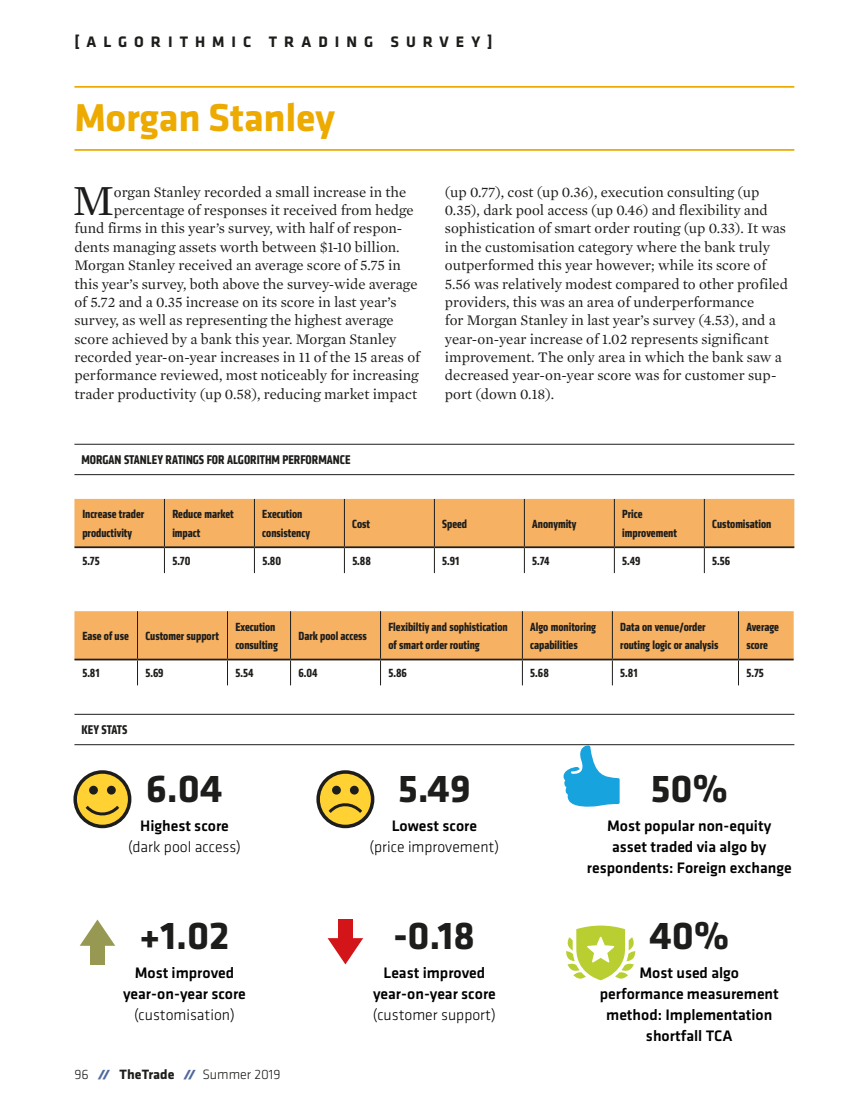
<style>
.page{position:relative;width:844px;height:1117px;background:#fff}
.page>*{position:absolute;margin:0;border:0;box-sizing:border-box;transform-origin:0 0}
._01__Body_Dropcap_2{font:43.75px "Mercury Text G1";color:#1d1d1b}
.Algo_-_number{font:700 40.25px "Klavika";color:#1d1d1b}
.Survey_-_market_hed{font:700 40.25px "Klavika";letter-spacing:-.01em;color:#edaa00}
.Algo_-_Category{font:500 15.75px/21px "Klavika";color:#000;text-align:center}
.Algo_-_Category-2{font:300 15.75px "Klavika";color:#000}
.t1{font:700 15.75px "Klavika";letter-spacing:.445em;color:#1d1d1b}
._01__Body_Dropcap_2-2{font:14.88px/18.4px "Mercury Text G1";color:#1d1d1b}
.t2{font:300 14px "Klavika";color:#1d1d1b}
.Survey_-_table_graph{font:700 13.12px "Klavika Condensed";color:#1d1d1b}
.Q2_2017_-_Data_table{font:700 12.25px/18.4px "Klavika Condensed";color:#1d1d1b}
.s1{font-family:"Klavika Display";font-weight:900;font-style:italic;font-size:12.08px;color:#51689e}
.s2{font-weight:700}
</style>
<div class="page">
<hr style="left:74px;top:713px;width:720px;height:1px;background:#1d1d1b">
<hr style="left:74px;top:744px;width:720px;height:1px;background:#1d1d1b">
<div style="left:338px;top:919px;width:14px;height:26px;background:#d31418"></div>
<svg style="left:327px;top:937px;width:36px;height:27px"></svg>
<div style="left:90px;top:937px;width:15px;height:27px;background:#979953"></div>
<svg style="left:80px;top:919px;width:35px;height:26px"></svg>
<div style="left:318px;top:771px;width:54px;height:55px;background:#ffd132;border-radius:50%"></div>
<div style="left:316px;top:770px;width:58px;height:58px;border:4px solid #1d1d1b;border-radius:50%"></div>
<div style="left:332px;top:785px;width:9px;height:9px;background:#1d1d1b;border-radius:50%"></div>
<div style="left:350px;top:785px;width:8px;height:9px;background:#1d1d1b;border-radius:50%"></div>
<svg style="left:325px;top:803px;width:40px;height:13px"></svg>
<div style="left:75px;top:771px;width:55px;height:55px;background:#ffd132;border-radius:50%"></div>
<div style="left:73px;top:770px;width:58px;height:58px;border:4px solid #1d1d1b;border-radius:50%"></div>
<div style="left:89px;top:785px;width:9px;height:9px;background:#1d1d1b;border-radius:50%"></div>
<div style="left:107px;top:785px;width:9px;height:9px;background:#1d1d1b;border-radius:50%"></div>
<svg style="left:82px;top:805px;width:40px;height:11px"></svg>
<svg style="left:563px;top:744px;width:56px;height:63px"></svg>
<svg style="left:566px;top:925px;width:69px;height:55px"></svg>
<hr style="left:74px;top:444px;width:720px;height:1px;background:#1d1d1b">
<hr style="left:74px;top:474px;width:720px;height:1px;background:#1d1d1b">
<svg style="left:74px;top:499px;width:720px;height:74px"></svg>
<hr style="left:74px;top:546px;width:90px;height:2px;background:#1d1d1b">
<hr style="left:164px;top:546px;width:90px;height:2px;background:#1d1d1b">
<hr style="left:254px;top:546px;width:90px;height:2px;background:#1d1d1b">
<hr style="left:344px;top:546px;width:90px;height:2px;background:#1d1d1b">
<hr style="left:434px;top:546px;width:90px;height:2px;background:#1d1d1b">
<hr style="left:524px;top:546px;width:90px;height:2px;background:#1d1d1b">
<hr style="left:614px;top:546px;width:90px;height:2px;background:#1d1d1b">
<hr style="left:704px;top:546px;width:90px;height:2px;background:#1d1d1b">
<svg style="left:74px;top:611px;width:719px;height:74px"></svg>
<hr style="left:74px;top:658px;width:63px;height:2px;background:#1d1d1b">
<hr style="left:137px;top:658px;width:90px;height:2px;background:#1d1d1b">
<hr style="left:227px;top:658px;width:63px;height:2px;background:#1d1d1b">
<hr style="left:290px;top:658px;width:90px;height:2px;background:#1d1d1b">
<hr style="left:380px;top:658px;width:142px;height:2px;background:#1d1d1b">
<hr style="left:522px;top:658px;width:90px;height:2px;background:#1d1d1b">
<hr style="left:612px;top:658px;width:126px;height:2px;background:#1d1d1b">
<hr style="left:738px;top:658px;width:55px;height:2px;background:#1d1d1b">
<hr style="left:74px;top:86px;width:720px;height:2px;background:#edaa00">
<hr style="left:74px;top:149px;width:720px;height:2px;background:#edaa00">
<p class="t1" style="left:74px;top:30px;width:419px">[ALGORITHMIC TRADING SURVEY]</p>
<p class="Survey_-_market_hed" style="left:74px;top:89px;width:262px">Morgan Stanley</p>
<p class="_01__Body_Dropcap_2" style="left:72px;top:174px;width:43px">M</p>
<p class="_01__Body_Dropcap_2-2" style="left:114px;top:182px;width:294px">organ Stanley recorded a small increase in the</p>
<p class="_01__Body_Dropcap_2-2" style="left:114px;top:201px;width:301px">percentage of responses it received from hedge</p>
<p class="_01__Body_Dropcap_2-2" style="left:74px;top:219px;width:329px">fund firms in this year’s survey, with half of respon-</p>
<p class="_01__Body_Dropcap_2-2" style="left:74px;top:238px;width:326px">dents managing assets worth between $1-10 billion.</p>
<p class="_01__Body_Dropcap_2-2" style="left:74px;top:256px;width:328px">Morgan Stanley received an average score of 5.75 in</p>
<p class="_01__Body_Dropcap_2-2" style="left:74px;top:274px;width:344px">this year’s survey, both above the survey-wide average</p>
<p class="_01__Body_Dropcap_2-2" style="left:74px;top:293px;width:323px">of 5.72 and a 0.35 increase on its score in last year’s</p>
<p class="_01__Body_Dropcap_2-2" style="left:74px;top:311px;width:320px">survey, as well as representing the highest average</p>
<p class="_01__Body_Dropcap_2-2" style="left:74px;top:329px;width:323px">score achieved by a bank this year. Morgan Stanley</p>
<p class="_01__Body_Dropcap_2-2" style="left:74px;top:348px;width:347px">recorded year-on-year increases in 11 of the 15 areas of</p>
<p class="_01__Body_Dropcap_2-2" style="left:74px;top:366px;width:345px">performance reviewed, most noticeably for increasing</p>
<p class="_01__Body_Dropcap_2-2" style="left:74px;top:384px;width:344px">trader productivity (up 0.58), reducing market impact</p>
<p class="Survey_-_table_graph" style="left:81px;top:451px;width:270px">MORGAN STANLEY RATINGS FOR ALGORITHM PERFORMANCE</p>
<p class="_01__Body_Dropcap_2-2" style="left:445px;top:182px;width:344px">(up 0.77), cost (up 0.36), execution consulting (up 0.35), dark pool access (up 0.46) and flexibility and sophistication of smart order routing (up 0.33). It was in the customisation category where the bank truly outperformed this year however; while its score of 5.56 was relatively modest compared to other profiled providers, this was an area of underperformance<br>for Morgan Stanley in last year’s survey (4.53), and a year-on-year increase of 1.02 represents significant improvement. The only area in which the bank saw a decreased year-on-year score was for customer sup&shy;port (down 0.18).</p>
<p class="Q2_2017_-_Data_table" style="left:82px;top:505px;width:63px">Increase trader productivity</p>
<p class="Q2_2017_-_Data_table" style="left:172px;top:505px;width:63px">Reduce market impact</p>
<p class="Q2_2017_-_Data_table" style="left:262px;top:505px;width:49px">Execution consistency</p>
<p class="Q2_2017_-_Data_table" style="left:352px;top:514px;width:19px">Cost</p>
<p class="Q2_2017_-_Data_table" style="left:442px;top:514px;width:26px">Speed</p>
<p class="Q2_2017_-_Data_table" style="left:532px;top:514px;width:46px">Anonymity</p>
<p class="Q2_2017_-_Data_table" style="left:622px;top:505px;width:56px">Price improvement</p>
<p class="Q2_2017_-_Data_table" style="left:712px;top:514px;width:61px">Customisation</p>
<p class="Q2_2017_-_Data_table" style="left:82px;top:551px;width:19px">5.75</p>
<p class="Q2_2017_-_Data_table" style="left:172px;top:551px;width:20px">5.70</p>
<p class="Q2_2017_-_Data_table" style="left:262px;top:551px;width:20px">5.80</p>
<p class="Q2_2017_-_Data_table" style="left:352px;top:551px;width:20px">5.88</p>
<p class="Q2_2017_-_Data_table" style="left:442px;top:551px;width:19px">5.91</p>
<p class="Q2_2017_-_Data_table" style="left:532px;top:551px;width:19px">5.74</p>
<p class="Q2_2017_-_Data_table" style="left:622px;top:551px;width:20px">5.49</p>
<p class="Q2_2017_-_Data_table" style="left:712px;top:551px;width:20px">5.56</p>
<p class="Q2_2017_-_Data_table" style="left:82px;top:626px;width:48px">Ease of use</p>
<p class="Q2_2017_-_Data_table" style="left:145px;top:626px;width:75px">Customer support</p>
<p class="Q2_2017_-_Data_table" style="left:235px;top:617px;width:44px">Execution consulting</p>
<p class="Q2_2017_-_Data_table" style="left:298px;top:626px;width:70px">Dark pool access</p>
<p class="Q2_2017_-_Data_table" style="left:388px;top:617px;width:121px">Flexibiltiy and sophistication of smart order routing</p>
<p class="Q2_2017_-_Data_table" style="left:530px;top:617px;width:67px">Algo monitoring capabilities</p>
<p class="Q2_2017_-_Data_table" style="left:620px;top:617px;width:100px">Data on venue/order routing logic or analysis</p>
<p class="Q2_2017_-_Data_table" style="left:746px;top:617px;width:34px">Average score</p>
<p class="Q2_2017_-_Data_table" style="left:82px;top:663px;width:19px">5.81</p>
<p class="Q2_2017_-_Data_table" style="left:145px;top:663px;width:20px">5.69</p>
<p class="Q2_2017_-_Data_table" style="left:235px;top:663px;width:20px">5.54</p>
<p class="Q2_2017_-_Data_table" style="left:298px;top:663px;width:21px">6.04</p>
<p class="Q2_2017_-_Data_table" style="left:388px;top:663px;width:20px">5.86</p>
<p class="Q2_2017_-_Data_table" style="left:530px;top:663px;width:20px">5.68</p>
<p class="Q2_2017_-_Data_table" style="left:620px;top:663px;width:19px">5.81</p>
<p class="Q2_2017_-_Data_table" style="left:746px;top:663px;width:19px">5.75</p>
<p class="Survey_-_table_graph" style="left:81px;top:721px;width:47px">KEY STATS</p>
<p class="Algo_-_number" style="left:146px;top:759px;width:78px">6.04</p>
<p class="Algo_-_Category" style="left:140px;top:814px;width:90px">Highest score</p>
<p class="Algo_-_Category-2" style="left:128px;top:836px;width:114px">(dark pool access)</p>
<p class="Algo_-_number" style="left:139px;top:906px;width:91px">+1.02</p>
<p class="Algo_-_Category" style="left:123px;top:962px;width:124px">Most improved year-on-year score</p>
<p class="Algo_-_Category-2" style="left:134px;top:1005px;width:102px">(customisation)</p>
<p class="t2" style="left:74px;top:1066px;width:208px">96 <span class="s1">//</span> <span class="s2">TheTrade</span> <span class="s1">//</span> Summer 2019</p>
<p class="Algo_-_number" style="left:398px;top:759px;width:74px">5.49</p>
<p class="Algo_-_Category" style="left:391px;top:814px;width:87px">Lowest score</p>
<p class="Algo_-_Category-2" style="left:369px;top:836px;width:131px">(price improvement)</p>
<p class="Algo_-_number" style="left:393px;top:906px;width:83px">-0.18</p>
<p class="Algo_-_Category" style="left:383px;top:962px;width:103px">Least improved</p>
<p class="Algo_-_Category" style="left:373px;top:983px;width:124px">year-on-year score</p>
<p class="Algo_-_Category-2" style="left:373px;top:1005px;width:125px">(customer support)</p>
<p class="Algo_-_number" style="left:650px;top:759px;width:79px">50%</p>
<p class="Algo_-_Category" style="left:586px;top:814px;width:206px">Most popular non-equity<br>asset traded via algo by respondents: Foreign exchange</p>
<p class="Algo_-_number" style="left:649px;top:906px;width:81px">40%</p>
<p class="Algo_-_Category" style="left:639px;top:962px;width:101px">Most used algo</p>
<p class="Algo_-_Category" style="left:599px;top:983px;width:180px">performance measurement method: Implementation shortfall TCA</p>
</div>
